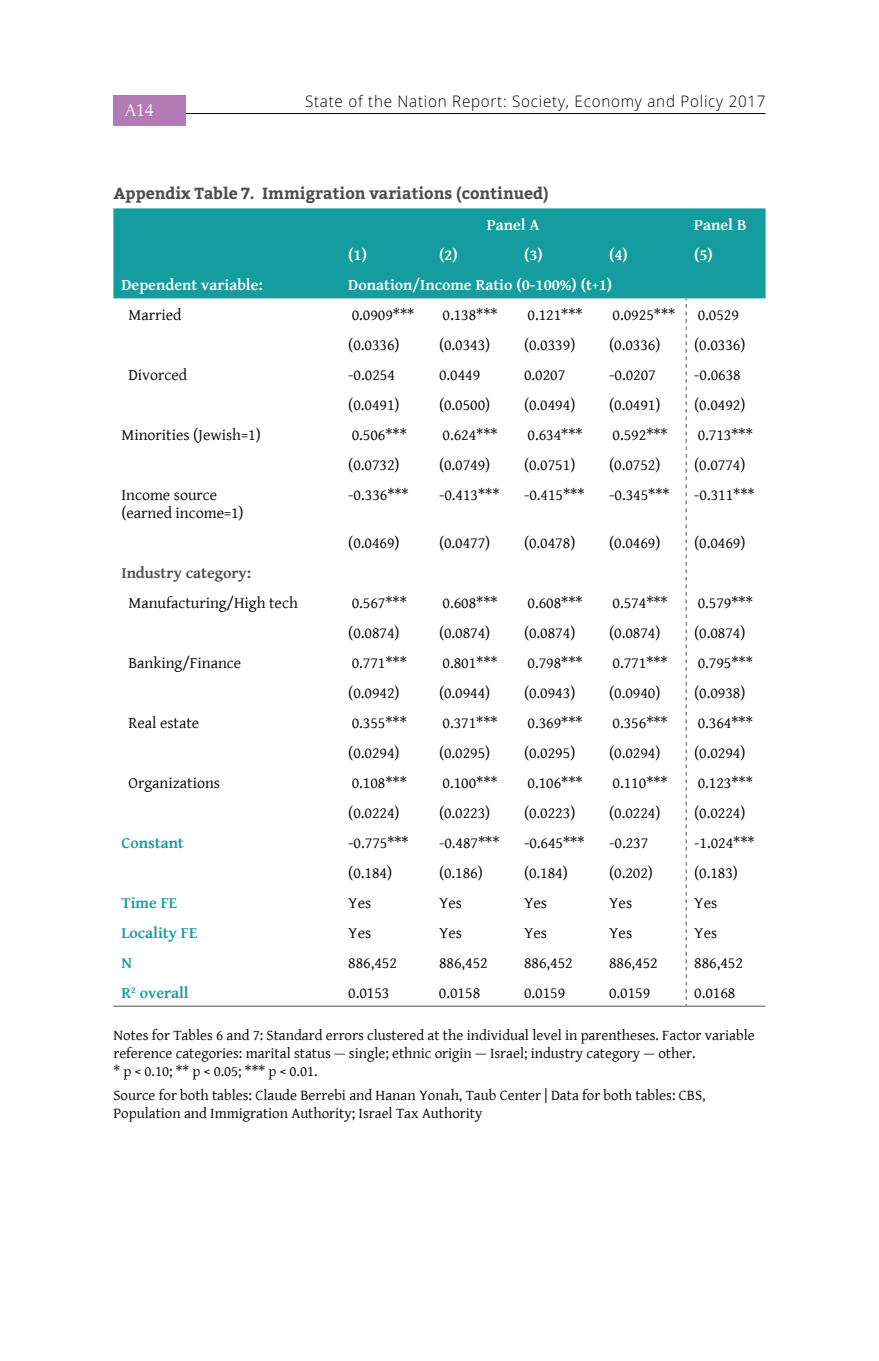
<style>
.page{position:relative;width:879px;height:1361px;background:#fff}
.page>*{position:absolute;margin:0;border:0;box-sizing:border-box;transform-origin:0 0}
.t1{font:300 18px "Frank Ruhl Libre";color:#fff}
.t2{font:16px/18px "Gentium Basic";color:#000}
.t3{font:700 16px "Gentium Basic";color:#fff}
.t4{font:300 16px "Open Sans Hebrew";letter-spacing:.05em;color:#000;scale:.95 1}
.t5{font:700 16px "Bitter";color:#4d4d4f}
.t6{font:700 16px "Gentium Basic";color:#149c9e}
.t7{font:700 16px "Gentium Basic";color:#4d4d4f}
.t8{font:15px/18px "Gentium Basic";color:#000}
</style>
<div class="page">
<div style="left:113px;top:208px;width:652px;height:90px;background:#149c9e"></div>
<svg style="left:685px;top:298px;width:1px;height:707px"></svg>
<hr style="left:113px;top:1005px;width:227px;height:1px;background:#4d4d4f">
<hr style="left:340px;top:1005px;width:91px;height:1px;background:#4d4d4f">
<hr style="left:431px;top:1005px;width:85px;height:1px;background:#4d4d4f">
<hr style="left:516px;top:1005px;width:85px;height:1px;background:#4d4d4f">
<hr style="left:601px;top:1005px;width:85px;height:1px;background:#4d4d4f">
<hr style="left:686px;top:1005px;width:79px;height:1px;background:#4d4d4f">
<hr style="left:113px;top:113px;width:652px;height:1px;background:#000">
<div style="left:113px;top:95px;width:73px;height:31px;background:#b37ab5"></div>
<p class="t1" style="left:125px;top:99px;width:31px">A14</p>
<p class="t4" style="left:305px;top:92px;width:486px">State of the Nation Report: Society, Economy and Policy 2017</p>
<p class="t5" style="left:113px;top:184px;width:437px">Appendix Table 7. Immigration variations (continued)</p>
<p class="t3" style="left:487px;top:213px;width:54px">Panel A</p>
<p class="t3" style="left:694px;top:213px;width:54px">Panel B</p>
<p class="t3" style="left:348px;top:243px;width:20px">(1)</p>
<p class="t3" style="left:439px;top:243px;width:20px">(2)</p>
<p class="t3" style="left:524px;top:243px;width:20px">(3)</p>
<p class="t3" style="left:609px;top:243px;width:20px">(4)</p>
<p class="t3" style="left:694px;top:243px;width:20px">(5)</p>
<p class="t3" style="left:121px;top:273px;width:143px">Dependent variable:</p>
<p class="t3" style="left:348px;top:273px;width:265px">Donation/Income Ratio (0-100%) (t+1)</p>
<p class="t2" style="left:128px;top:306px;width:54px">Married</p>
<p class="t2" style="left:352px;top:306px;width:64px">0.0909***</p>
<p class="t2" style="left:442px;top:306px;width:57px">0.138***</p>
<p class="t2" style="left:527px;top:306px;width:57px">0.121***</p>
<p class="t2" style="left:612px;top:306px;width:64px">0.0925***</p>
<p class="t2" style="left:698px;top:306px;width:43px">0.0529</p>
<p class="t2" style="left:348px;top:336px;width:53px">(0.0336)</p>
<p class="t2" style="left:439px;top:336px;width:53px">(0.0343)</p>
<p class="t2" style="left:524px;top:336px;width:53px">(0.0339)</p>
<p class="t2" style="left:609px;top:336px;width:53px">(0.0336)</p>
<p class="t2" style="left:694px;top:336px;width:53px">(0.0336)</p>
<p class="t2" style="left:128px;top:366px;width:60px">Divorced</p>
<p class="t2" style="left:348px;top:366px;width:48px">-0.0254</p>
<p class="t2" style="left:439px;top:366px;width:43px">0.0449</p>
<p class="t2" style="left:524px;top:366px;width:43px">0.0207</p>
<p class="t2" style="left:609px;top:366px;width:48px">-0.0207</p>
<p class="t2" style="left:694px;top:366px;width:48px">-0.0638</p>
<p class="t2" style="left:348px;top:396px;width:53px">(0.0491)</p>
<p class="t2" style="left:439px;top:396px;width:53px">(0.0500)</p>
<p class="t2" style="left:524px;top:396px;width:53px">(0.0494)</p>
<p class="t2" style="left:609px;top:396px;width:53px">(0.0491)</p>
<p class="t2" style="left:694px;top:396px;width:53px">(0.0492)</p>
<p class="t2" style="left:121px;top:426px;width:141px">Minorities (Jewish=1)</p>
<p class="t2" style="left:352px;top:426px;width:57px">0.506***</p>
<p class="t2" style="left:442px;top:426px;width:57px">0.624***</p>
<p class="t2" style="left:527px;top:426px;width:57px">0.634***</p>
<p class="t2" style="left:612px;top:426px;width:57px">0.592***</p>
<p class="t2" style="left:698px;top:426px;width:57px">0.713***</p>
<p class="t2" style="left:348px;top:456px;width:53px">(0.0732)</p>
<p class="t2" style="left:439px;top:456px;width:53px">(0.0749)</p>
<p class="t2" style="left:524px;top:456px;width:53px">(0.0751)</p>
<p class="t2" style="left:609px;top:456px;width:53px">(0.0752)</p>
<p class="t2" style="left:694px;top:456px;width:53px">(0.0774)</p>
<p class="t2" style="left:121px;top:486px;width:124px">Income source (earned income=1)</p>
<p class="t2" style="left:348px;top:486px;width:62px">-0.336***</p>
<p class="t2" style="left:439px;top:486px;width:62px">-0.413***</p>
<p class="t2" style="left:524px;top:486px;width:62px">-0.415***</p>
<p class="t2" style="left:609px;top:486px;width:62px">-0.345***</p>
<p class="t2" style="left:694px;top:486px;width:62px">-0.311***</p>
<p class="t2" style="left:348px;top:534px;width:53px">(0.0469)</p>
<p class="t2" style="left:439px;top:534px;width:53px">(0.0477)</p>
<p class="t2" style="left:524px;top:534px;width:53px">(0.0478)</p>
<p class="t2" style="left:609px;top:534px;width:53px">(0.0469)</p>
<p class="t2" style="left:694px;top:534px;width:53px">(0.0469)</p>
<p class="t7" style="left:121px;top:561px;width:131px">Industry category:</p>
<p class="t2" style="left:128px;top:593px;width:171px">Manufacturing/High tech</p>
<p class="t2" style="left:352px;top:593px;width:57px">0.567***</p>
<p class="t2" style="left:442px;top:593px;width:57px">0.608***</p>
<p class="t2" style="left:527px;top:593px;width:57px">0.608***</p>
<p class="t2" style="left:612px;top:593px;width:57px">0.574***</p>
<p class="t2" style="left:698px;top:593px;width:57px">0.579***</p>
<p class="t2" style="left:348px;top:623px;width:53px">(0.0874)</p>
<p class="t2" style="left:439px;top:623px;width:53px">(0.0874)</p>
<p class="t2" style="left:524px;top:623px;width:53px">(0.0874)</p>
<p class="t2" style="left:609px;top:623px;width:53px">(0.0874)</p>
<p class="t2" style="left:694px;top:623px;width:53px">(0.0874)</p>
<p class="t2" style="left:128px;top:653px;width:114px">Banking/Finance</p>
<p class="t2" style="left:352px;top:653px;width:57px">0.771***</p>
<p class="t2" style="left:442px;top:653px;width:57px">0.801***</p>
<p class="t2" style="left:527px;top:653px;width:57px">0.798***</p>
<p class="t2" style="left:612px;top:653px;width:57px">0.771***</p>
<p class="t2" style="left:698px;top:653px;width:57px">0.795***</p>
<p class="t2" style="left:348px;top:683px;width:53px">(0.0942)</p>
<p class="t2" style="left:439px;top:683px;width:53px">(0.0944)</p>
<p class="t2" style="left:524px;top:683px;width:53px">(0.0943)</p>
<p class="t2" style="left:609px;top:683px;width:53px">(0.0940)</p>
<p class="t2" style="left:694px;top:683px;width:53px">(0.0938)</p>
<p class="t2" style="left:128px;top:713px;width:72px">Real estate</p>
<p class="t2" style="left:352px;top:713px;width:57px">0.355***</p>
<p class="t2" style="left:442px;top:713px;width:57px">0.371***</p>
<p class="t2" style="left:527px;top:713px;width:57px">0.369***</p>
<p class="t2" style="left:612px;top:713px;width:57px">0.356***</p>
<p class="t2" style="left:698px;top:713px;width:57px">0.364***</p>
<p class="t2" style="left:348px;top:743px;width:53px">(0.0294)</p>
<p class="t2" style="left:439px;top:743px;width:53px">(0.0295)</p>
<p class="t2" style="left:524px;top:743px;width:53px">(0.0295)</p>
<p class="t2" style="left:609px;top:743px;width:53px">(0.0294)</p>
<p class="t2" style="left:694px;top:743px;width:53px">(0.0294)</p>
<p class="t2" style="left:128px;top:773px;width:93px">Organizations</p>
<p class="t2" style="left:352px;top:773px;width:57px">0.108***</p>
<p class="t2" style="left:442px;top:773px;width:57px">0.100***</p>
<p class="t2" style="left:527px;top:773px;width:57px">0.106***</p>
<p class="t2" style="left:612px;top:773px;width:57px">0.110***</p>
<p class="t2" style="left:698px;top:773px;width:57px">0.123***</p>
<p class="t2" style="left:348px;top:803px;width:53px">(0.0224)</p>
<p class="t2" style="left:439px;top:803px;width:53px">(0.0223)</p>
<p class="t2" style="left:524px;top:803px;width:53px">(0.0223)</p>
<p class="t2" style="left:609px;top:803px;width:53px">(0.0224)</p>
<p class="t2" style="left:694px;top:803px;width:53px">(0.0224)</p>
<p class="t6" style="left:121px;top:831px;width:64px">Constant</p>
<p class="t2" style="left:348px;top:833px;width:62px">-0.775***</p>
<p class="t2" style="left:439px;top:833px;width:62px">-0.487***</p>
<p class="t2" style="left:524px;top:833px;width:62px">-0.645***</p>
<p class="t2" style="left:609px;top:833px;width:41px">-0.237</p>
<p class="t2" style="left:694px;top:833px;width:62px">-1.024***</p>
<p class="t2" style="left:348px;top:863px;width:45px">(0.184)</p>
<p class="t2" style="left:439px;top:863px;width:45px">(0.186)</p>
<p class="t2" style="left:524px;top:863px;width:45px">(0.184)</p>
<p class="t2" style="left:609px;top:863px;width:45px">(0.202)</p>
<p class="t2" style="left:694px;top:863px;width:45px">(0.183)</p>
<p class="t6" style="left:121px;top:891px;width:57px">Time FE</p>
<p class="t2" style="left:348px;top:893px;width:25px">Yes</p>
<p class="t2" style="left:439px;top:893px;width:25px">Yes</p>
<p class="t2" style="left:524px;top:893px;width:25px">Yes</p>
<p class="t2" style="left:609px;top:893px;width:25px">Yes</p>
<p class="t2" style="left:694px;top:893px;width:25px">Yes</p>
<p class="t6" style="left:121px;top:921px;width:77px">Locality FE</p>
<p class="t2" style="left:348px;top:923px;width:25px">Yes</p>
<p class="t2" style="left:439px;top:923px;width:25px">Yes</p>
<p class="t2" style="left:524px;top:923px;width:25px">Yes</p>
<p class="t2" style="left:609px;top:923px;width:25px">Yes</p>
<p class="t2" style="left:694px;top:923px;width:25px">Yes</p>
<p class="t6" style="left:121px;top:951px;width:12px">N</p>
<p class="t2" style="left:348px;top:953px;width:50px">886,452</p>
<p class="t2" style="left:439px;top:953px;width:50px">886,452</p>
<p class="t2" style="left:524px;top:953px;width:50px">886,452</p>
<p class="t2" style="left:609px;top:953px;width:50px">886,452</p>
<p class="t2" style="left:694px;top:953px;width:50px">886,452</p>
<p class="t6" style="left:121px;top:981px;width:69px">R<sup>2</sup> overall</p>
<p class="t2" style="left:348px;top:983px;width:43px">0.0153</p>
<p class="t2" style="left:439px;top:983px;width:43px">0.0158</p>
<p class="t2" style="left:524px;top:983px;width:43px">0.0159</p>
<p class="t2" style="left:609px;top:983px;width:43px">0.0159</p>
<p class="t2" style="left:694px;top:983px;width:43px">0.0168</p>
<p class="t8" style="left:113px;top:1026px;width:643px">Notes for Tables 6 and 7: Standard errors clustered at the individual level in parentheses. Factor variable reference categories: marital status — single; ethnic origin — Israel; industry category — other.<br>* p &lt; 0.10; ** p &lt; 0.05; *** p &lt; 0.01.</p>
<p class="t8" style="left:113px;top:1085px;width:594px">Source for both tables: Claude Berrebi and Hanan Yonah, Taub Center | Data for both tables: CBS,<br>Population and Immigration Authority; Israel Tax Authority</p>
</div>
